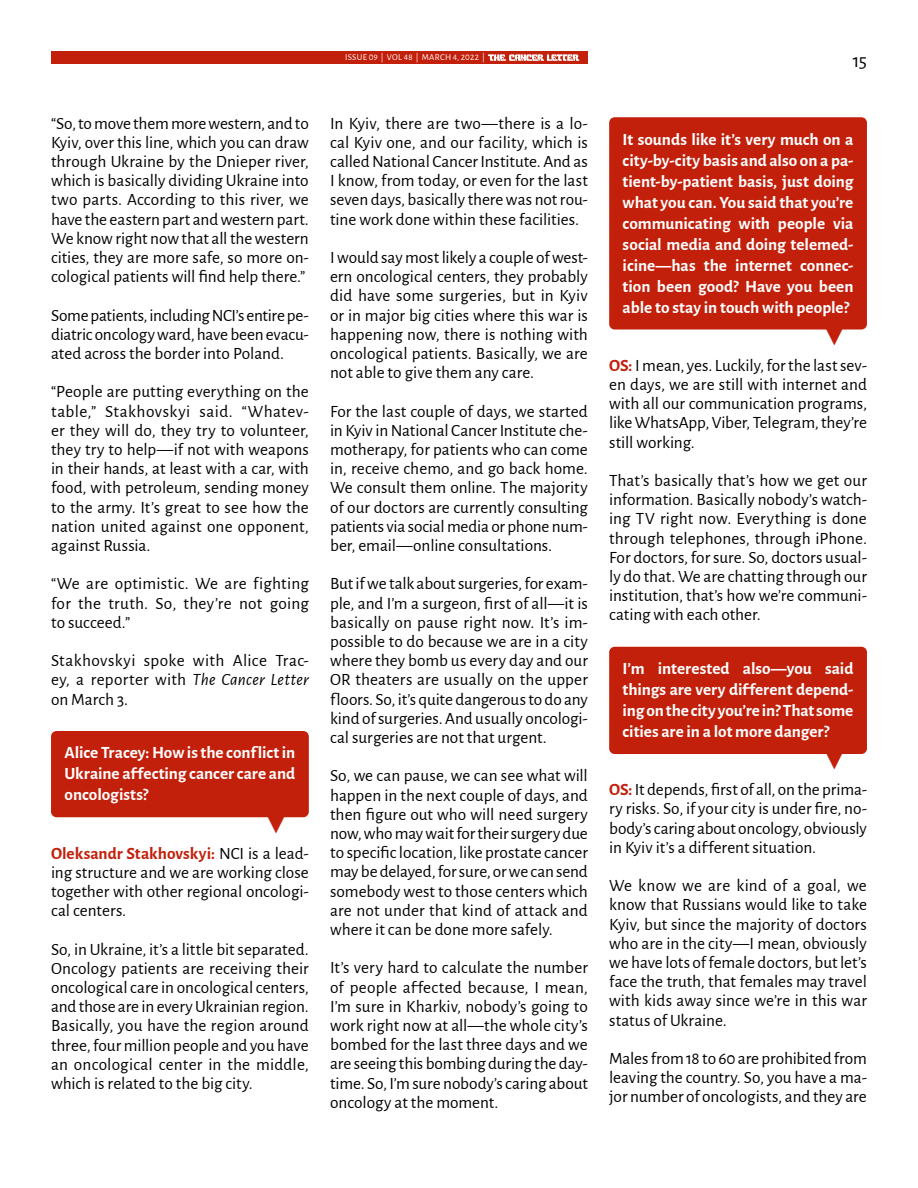
<style>
.page{position:relative;width:918px;height:1188px;background:#fff}
.page>*{position:absolute;margin:0;border:0;box-sizing:border-box;transform-origin:0 0}
.t1{font:900 25.5px "Arial";color:#c2200b}
.t2{font:19.5px "Alegreya Sans";color:#000}
.t3{font:17.25px/19.2px "Alegreya Sans";color:#000;text-align:justify}
.Interview_Question{font:700 17.25px/21px "Alegreya Sans";color:#fff;text-align:justify}
.t4{font:9px "Alegreya Sans";letter-spacing:.03em;color:#fff}
.s1{font-style:italic}
.s2{font-weight:700;color:#c2200b}
</style>
<div class="page">
<div style="left:51px;top:51px;width:537px;height:13px;background:#c2200b"></div>
<svg style="left:488px;top:54px;width:91px;height:7px"></svg>
<div style="left:609px;top:117px;width:258px;height:213px;background:#c2200b;border-radius:6px"></div>
<div style="left:609px;top:647px;width:258px;height:107px;background:#c2200b;border-radius:6px"></div>
<div style="left:51px;top:731px;width:258px;height:86px;background:#c2200b;border-radius:6px"></div>
<p class="t4" style="left:345px;top:51px;width:141px">ISSUE 09 | VOL 48 | MARCH 4, 2022 |</p>
<p class="t3" style="left:51px;top:113px;width:259px">“So, to move them more western, and to Kyiv, over this line, which you can draw through Ukraine by the Dnieper river, which is basically dividing Ukraine into two parts. According to this river, we have the eastern part and western part.<br>We know right now that all the western cities, they are more safe, so more on&shy;cological patients will find help there.”</p>
<p class="t3" style="left:51px;top:305px;width:259px">Some patients, including NCI’s entire pe&shy;diatric oncology ward, have been evacu&shy;ated across the border into Poland.</p>
<p class="t3" style="left:51px;top:381px;width:259px">“People are putting everything on the table,” Stakhovskyi said. “Whatev&shy;er they will do, they try to volunteer, they try to help—if not with weapons in their hands, at least with a car, with food, with petroleum, sending money to the army. It’s great to see how the nation united against one opponent, against Russia.</p>
<p class="t3" style="left:51px;top:573px;width:259px">“We are optimistic. We are fighting for the truth. So, they’re not going to succeed.”</p>
<p class="t3" style="left:51px;top:650px;width:259px">Stakhovskyi spoke with Alice Trac&shy;ey, a reporter with <span class="s1">The Cancer Letter </span>on March 3.</p>
<p class="Interview_Question" style="left:65px;top:741px;width:232px">Alice Tracey: How is the conflict in Ukraine affecting cancer care and oncologists?</p>
<p class="t1" style="left:264px;top:805px;width:27px">▼</p>
<p class="t3" style="left:51px;top:842px;width:259px"><span class="s2">Oleksandr Stakhovskyi:</span> NCI is a lead&shy;ing structure and we are working close together with other regional oncologi&shy;cal centers.</p>
<p class="t3" style="left:51px;top:938px;width:259px">So, in Ukraine, it’s a little bit separated.<br>Oncology patients are receiving their oncological care in oncological centers, and those are in every Ukrainian region.<br>Basically, you have the region around three, four million people and you have an oncological center in the middle, which is related to the big city.</p>
<p class="t3" style="left:330px;top:113px;width:259px">In Kyiv, there are two—there is a lo&shy;cal Kyiv one, and our facility, which is called National Cancer Institute. And as I know, from today, or even for the last seven days, basically there was not rou&shy;tine work done within these facilities.</p>
<p class="t3" style="left:330px;top:247px;width:259px">I would say most likely a couple of west&shy;ern oncological centers, they probably did have some surgeries, but in Kyiv or in major big cities where this war is happening now, there is nothing with oncological patients. Basically, we are not able to give them any care.</p>
<p class="t3" style="left:330px;top:401px;width:259px">For the last couple of days, we started in Kyiv in National Cancer Institute che&shy;motherapy, for patients who can come in, receive chemo, and go back home.<br>We consult them online. The majority of our doctors are currently consulting patients via social media or phone num&shy;ber, email—online consultations.</p>
<p class="t3" style="left:330px;top:573px;width:259px">But if we talk about surgeries, for exam&shy;ple, and I’m a surgeon, first of all—it is basically on pause right now. It’s im&shy;possible to do because we are in a city where they bomb us every day and our OR theaters are usually on the upper floors. So, it’s quite dangerous to do any kind of surgeries. And usually oncologi&shy;cal surgeries are not that urgent.</p>
<p class="t3" style="left:330px;top:765px;width:259px">So, we can pause, we can see what will happen in the next couple of days, and then figure out who will need surgery now, who may wait for their surgery due to specific location, like prostate cancer may be delayed, for sure, or we can send somebody west to those centers which are not under that kind of attack and where it can be done more safely.</p>
<p class="t3" style="left:330px;top:957px;width:259px">It’s very hard to calculate the number of people affected because, I mean, I’m sure in Kharkiv, nobody’s going to work right now at all—the whole city’s bombed for the last three days and we are seeing this bombing during the day&shy;time. So, I’m sure nobody’s caring about oncology at the moment.</p>
<p class="t2" style="left:853px;top:47px;width:16px">15</p>
<p class="Interview_Question" style="left:623px;top:127px;width:232px">It sounds like it’s very much on a city-by-city basis and also on a pa&shy;tient-by-patient basis, just doing what you can. You said that you’re communicating with people via social media and doing telemed&shy;icine—has the internet connec&shy;tion been good? Have you been able to stay in touch with people?</p>
<p class="t1" style="left:822px;top:317px;width:27px">▼</p>
<p class="t3" style="left:609px;top:355px;width:259px"><span class="s2">OS:</span> I mean, yes. Luckily, for the last sev&shy;en days, we are still with internet and with all our communication programs, like WhatsApp, Viber, Telegram, they’re still working.</p>
<p class="t3" style="left:609px;top:470px;width:259px">That’s basically that’s how we get our information. Basically nobody’s watch&shy;ing TV right now. Everything is done through telephones, through iPhone.<br>For doctors, for sure. So, doctors usual&shy;ly do that. We are chatting through our institution, that’s how we’re communi&shy;cating with each other.</p>
<p class="Interview_Question" style="left:623px;top:657px;width:232px">I’m interested also—you said things are very different depend&shy;ing on the city you’re in? That some cities are in a lot more danger?</p>
<p class="t1" style="left:822px;top:742px;width:27px">▼</p>
<p class="t3" style="left:609px;top:779px;width:259px"><span class="s2">OS:</span> It depends, first of all, on the prima&shy;ry risks. So, if your city is under fire, no&shy;body’s caring about oncology, obviously in Kyiv it’s a different situation.</p>
<p class="t3" style="left:609px;top:875px;width:259px">We know we are kind of a goal, we know that Russians would like to take Kyiv, but since the majority of doctors who are in the city—I mean, obviously we have lots of female doctors, but let’s face the truth, that females may travel with kids away since we’re in this war status of Ukraine.</p>
<p class="t3" style="left:609px;top:1048px;width:259px">Males from 18 to 60 are prohibited from leaving the country. So, you have a ma&shy;jor number of oncologists, and they are</p>
</div>
